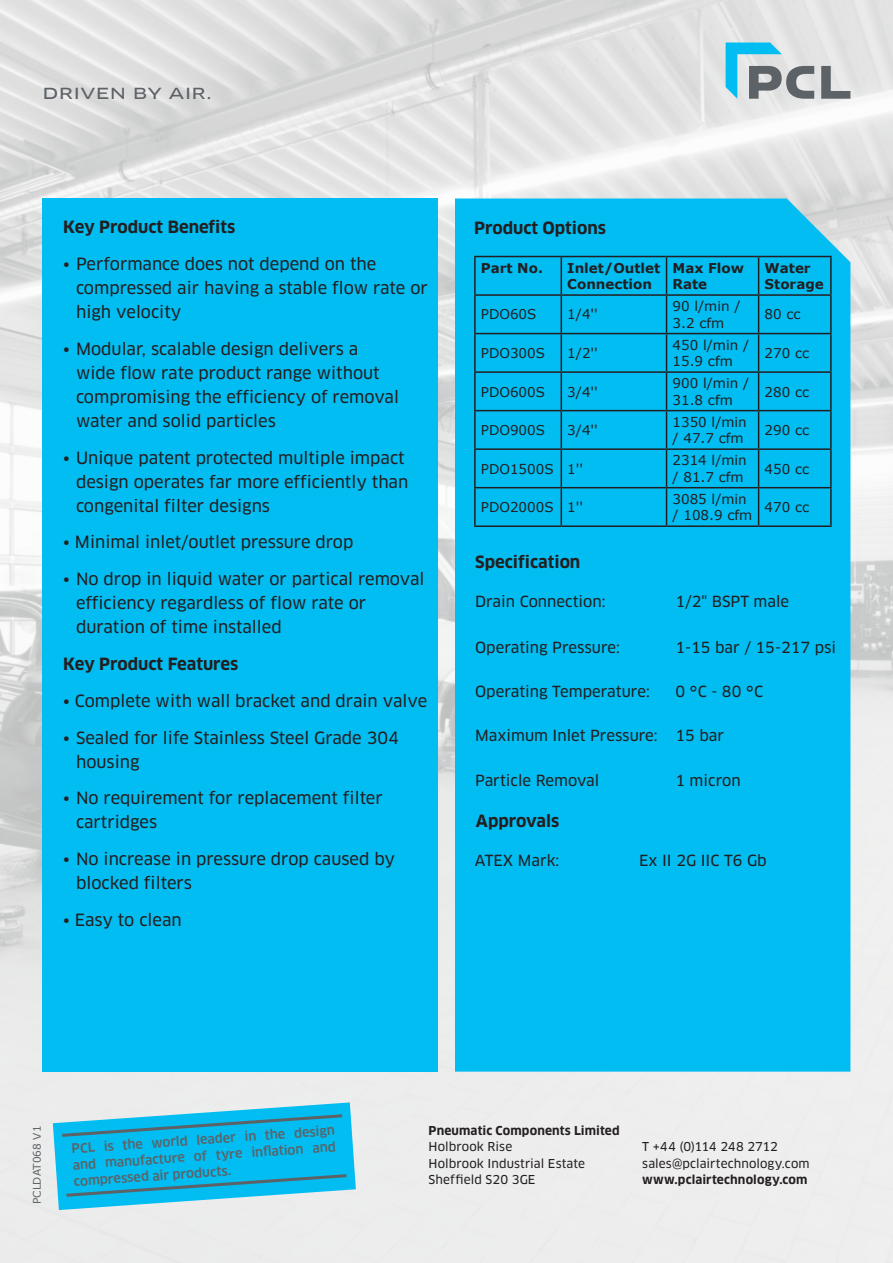
<style>
.page{position:relative;width:893px;height:1263px;background:#fff}
.page>*{position:absolute;margin:0;border:0;box-sizing:border-box;transform-origin:0 0}
.t1{font:16.5px/24px "Clan OT News";color:#231f20}
.t2{font:700 16.5px "Clan OT";color:#231f20}
.t3{font:15px "Clan OT News";color:#231f20}
.t4{font:15px "Clan OT Extd News";letter-spacing:.02em;color:#5d6266}
.t5{font:13.5px/16.2px "Verdana";color:#231f20}
.t6{font:700 13.5px/16.2px "Verdana";color:#231f20}
.t7{font:500 12.75px/16.5px "Clan OT";color:#5d6266;text-align:justify}
.t8{font:12px "Clan OT News";letter-spacing:.005em;color:#231f20}
.t9{font:700 12px "Clan OT";letter-spacing:.01em;color:#231f20}
.t10{font:12px "Clan OT News";letter-spacing:-.015em;color:#231f20}
.t11{font:10.5px "Verdana";color:#5d6266}
.s1{font-family:"Verdana"}
</style>
<div class="page">
<img style="left:0;top:0;width:893px;height:1263px">
<div style="left:455px;top:198px;width:395px;height:873px;background:#01bdf2"></div>
<div style="left:43px;top:198px;width:395px;height:873px;background:#01bdf2"></div>
<svg style="left:726px;top:43px;width:124px;height:56px;background:#a1bec7"></svg>
<hr style="left:561px;top:257px;width:1px;height:37px;background:#231f20">
<hr style="left:758px;top:257px;width:1px;height:37px;background:#231f20">
<hr style="left:830px;top:257px;width:2px;height:37px;background:#231f20">
<hr style="left:474px;top:294px;width:87px;height:2px;background:#231f20">
<hr style="left:561px;top:294px;width:105px;height:2px;background:#231f20">
<hr style="left:561px;top:296px;width:1px;height:37px;background:#231f20">
<hr style="left:666px;top:294px;width:93px;height:2px;background:#231f20">
<hr style="left:759px;top:294px;width:73px;height:2px;background:#231f20">
<hr style="left:758px;top:296px;width:1px;height:37px;background:#231f20">
<hr style="left:830px;top:296px;width:2px;height:37px;background:#231f20">
<hr style="left:561px;top:334px;width:1px;height:37px;background:#231f20">
<hr style="left:758px;top:334px;width:1px;height:37px;background:#231f20">
<hr style="left:830px;top:334px;width:2px;height:37px;background:#231f20">
<hr style="left:561px;top:373px;width:1px;height:37px;background:#231f20">
<hr style="left:758px;top:373px;width:1px;height:37px;background:#231f20">
<hr style="left:830px;top:373px;width:2px;height:37px;background:#231f20">
<hr style="left:561px;top:411px;width:1px;height:37px;background:#231f20">
<hr style="left:758px;top:411px;width:1px;height:37px;background:#231f20">
<hr style="left:830px;top:411px;width:2px;height:37px;background:#231f20">
<hr style="left:561px;top:450px;width:1px;height:37px;background:#231f20">
<hr style="left:758px;top:450px;width:1px;height:37px;background:#231f20">
<hr style="left:830px;top:450px;width:2px;height:37px;background:#231f20">
<hr style="left:561px;top:488px;width:1px;height:37px;background:#231f20">
<hr style="left:758px;top:488px;width:1px;height:37px;background:#231f20">
<hr style="left:830px;top:488px;width:2px;height:37px;background:#231f20">
<hr style="left:474px;top:256px;width:87px;height:1px;background:#231f20">
<hr style="left:474px;top:257px;width:2px;height:37px;background:#231f20">
<hr style="left:561px;top:256px;width:105px;height:1px;background:#231f20">
<hr style="left:666px;top:256px;width:93px;height:1px;background:#231f20">
<hr style="left:666px;top:257px;width:1px;height:37px;background:#231f20">
<hr style="left:759px;top:256px;width:73px;height:1px;background:#231f20">
<hr style="left:474px;top:296px;width:2px;height:37px;background:#231f20">
<hr style="left:666px;top:296px;width:1px;height:37px;background:#231f20">
<hr style="left:474px;top:333px;width:87px;height:1px;background:#231f20">
<hr style="left:474px;top:334px;width:2px;height:37px;background:#231f20">
<hr style="left:561px;top:333px;width:105px;height:1px;background:#231f20">
<hr style="left:666px;top:333px;width:93px;height:1px;background:#231f20">
<hr style="left:666px;top:334px;width:1px;height:37px;background:#231f20">
<hr style="left:759px;top:333px;width:73px;height:1px;background:#231f20">
<hr style="left:474px;top:371px;width:87px;height:2px;background:#231f20">
<hr style="left:474px;top:373px;width:2px;height:37px;background:#231f20">
<hr style="left:561px;top:371px;width:105px;height:2px;background:#231f20">
<hr style="left:666px;top:371px;width:93px;height:2px;background:#231f20">
<hr style="left:666px;top:373px;width:1px;height:37px;background:#231f20">
<hr style="left:759px;top:371px;width:73px;height:2px;background:#231f20">
<hr style="left:474px;top:410px;width:87px;height:1px;background:#231f20">
<hr style="left:474px;top:411px;width:2px;height:37px;background:#231f20">
<hr style="left:561px;top:410px;width:105px;height:1px;background:#231f20">
<hr style="left:666px;top:410px;width:93px;height:1px;background:#231f20">
<hr style="left:666px;top:411px;width:1px;height:37px;background:#231f20">
<hr style="left:759px;top:410px;width:73px;height:1px;background:#231f20">
<hr style="left:474px;top:448px;width:87px;height:2px;background:#231f20">
<hr style="left:474px;top:450px;width:2px;height:37px;background:#231f20">
<hr style="left:561px;top:448px;width:105px;height:2px;background:#231f20">
<hr style="left:666px;top:448px;width:93px;height:2px;background:#231f20">
<hr style="left:666px;top:450px;width:1px;height:37px;background:#231f20">
<hr style="left:759px;top:448px;width:73px;height:2px;background:#231f20">
<hr style="left:474px;top:487px;width:87px;height:1px;background:#231f20">
<hr style="left:474px;top:488px;width:2px;height:37px;background:#231f20">
<hr style="left:561px;top:487px;width:105px;height:1px;background:#231f20">
<hr style="left:666px;top:487px;width:93px;height:1px;background:#231f20">
<hr style="left:666px;top:488px;width:1px;height:37px;background:#231f20">
<hr style="left:759px;top:487px;width:73px;height:1px;background:#231f20">
<hr style="left:474px;top:525px;width:87px;height:2px;background:#231f20">
<hr style="left:561px;top:525px;width:105px;height:2px;background:#231f20">
<hr style="left:666px;top:525px;width:93px;height:2px;background:#231f20">
<hr style="left:759px;top:525px;width:73px;height:2px;background:#231f20">
<svg style="left:53px;top:1102px;width:303px;height:108px;background:#36c2e9"></svg>
<p class="t4" style="left:43px;top:84px;width:170px">DRIVEN BY AIR.</p>
<p class="t2" style="left:63px;top:218px;width:174px">Key Product Benefits</p>
<p class="t1" style="left:76px;top:252px;width:353px;text-indent:-13px">• Performance does not depend on the compressed air having a stable flow rate or high velocity</p>
<p class="t1" style="left:76px;top:337px;width:324px;text-indent:-13px">• Modular, scalable design delivers a wide flow rate product range without compromising the efficiency of removal water and solid particles</p>
<p class="t1" style="left:76px;top:446px;width:334px;text-indent:-13px">• Unique patent protected multiple impact design operates far more efficiently than congenital filter designs</p>
<p class="t1" style="left:63px;top:530px;width:292px">• Minimal inlet/outlet pressure drop</p>
<p class="t1" style="left:76px;top:567px;width:350px;text-indent:-13px">• No drop in liquid water or partical removal efficiency regardless of flow rate or duration of time installed</p>
<p class="t2" style="left:63px;top:654px;width:177px">Key Product Features</p>
<p class="t1" style="left:63px;top:689px;width:365px">• Complete with wall bracket and drain valve</p>
<p class="t1" style="left:76px;top:725px;width:324px;text-indent:-13px">• Sealed for life Stainless Steel Grade 304 housing</p>
<p class="t1" style="left:76px;top:786px;width:308px;text-indent:-13px">• No requirement for replacement filter cartridges</p>
<p class="t1" style="left:76px;top:847px;width:321px;text-indent:-13px">• No increase in pressure drop caused by blocked filters</p>
<p class="t1" style="left:63px;top:908px;width:120px">• Easy to clean</p>
<p class="t2" style="left:474px;top:218px;width:133px">Product Options</p>
<p class="t6" style="left:481px;top:260px;width:63px">Part No.</p>
<p class="t6" style="left:567px;top:260px;width:95px">Inlet/Outlet<br>Connection</p>
<p class="t6" style="left:672px;top:260px;width:73px">Max Flow<br>Rate</p>
<p class="t6" style="left:765px;top:260px;width:61px">Water<br>Storage</p>
<p class="t5" style="left:481px;top:306px;width:57px">PDO60S</p>
<p class="t5" style="left:567px;top:306px;width:32px">1/4''</p>
<p class="t5" style="left:672px;top:298px;width:70px">90 l/min /<br>3.2 cfm</p>
<p class="t5" style="left:765px;top:306px;width:37px">80 cc</p>
<p class="t5" style="left:481px;top:345px;width:66px">PDO300S</p>
<p class="t5" style="left:567px;top:345px;width:32px">1/2''</p>
<p class="t5" style="left:672px;top:337px;width:78px">450 l/min /<br>15.9 cfm</p>
<p class="t5" style="left:765px;top:345px;width:46px">270 cc</p>
<p class="t5" style="left:481px;top:383px;width:66px">PDO600S</p>
<p class="t5" style="left:567px;top:383px;width:32px">3/4''</p>
<p class="t5" style="left:672px;top:375px;width:78px">900 l/min /<br>31.8 cfm</p>
<p class="t5" style="left:765px;top:383px;width:46px">280 cc</p>
<p class="t5" style="left:481px;top:422px;width:66px">PDO900S</p>
<p class="t5" style="left:567px;top:422px;width:32px">3/4''</p>
<p class="t5" style="left:672px;top:414px;width:76px">1350 l/min / 47.7 cfm</p>
<p class="t5" style="left:765px;top:422px;width:46px">290 cc</p>
<p class="t5" style="left:481px;top:460px;width:74px">PDO1500S</p>
<p class="t5" style="left:567px;top:460px;width:17px">1''</p>
<p class="t5" style="left:672px;top:452px;width:76px">2314 l/min / 81.7 cfm</p>
<p class="t5" style="left:765px;top:460px;width:46px">450 cc</p>
<p class="t5" style="left:481px;top:499px;width:74px">PDO2000S</p>
<p class="t5" style="left:567px;top:499px;width:17px">1''</p>
<p class="t5" style="left:672px;top:491px;width:81px">3085 l/min / 108.9 cfm</p>
<p class="t5" style="left:765px;top:499px;width:46px">470 cc</p>
<p class="t2" style="left:475px;top:552px;width:107px">Specification</p>
<p class="t3" style="left:475px;top:593px;width:132px">Drain Connection:</p>
<p class="t3" style="left:675px;top:593px;width:115px">1/2" BSPT male</p>
<p class="t3" style="left:475px;top:638px;width:146px">Operating Pressure:</p>
<p class="t3" style="left:675px;top:638px;width:162px">1-15 bar / 15-217 psi</p>
<p class="t3" style="left:475px;top:683px;width:176px">Operating Temperature:</p>
<p class="t3" style="left:675px;top:683px;width:89px">0 <span class="s1">°</span>C - 80 <span class="s1">°</span>C</p>
<p class="t3" style="left:475px;top:727px;width:184px">Maximum Inlet Pressure:</p>
<p class="t3" style="left:675px;top:727px;width:50px">15 bar</p>
<p class="t3" style="left:475px;top:771px;width:126px">Particle Removal</p>
<p class="t3" style="left:675px;top:771px;width:67px">1 micron</p>
<p class="t2" style="left:476px;top:811px;width:85px">Approvals</p>
<p class="t3" style="left:475px;top:852px;width:86px">ATEX Mark:</p>
<p class="t3" style="left:639px;top:852px;width:129px">Ex II 2G IIC T6 Gb</p>
<p class="t11" style="left:30px;top:1204px;width:80px;rotate:-90deg">PCLDAT068 V1</p>
<p class="t7" style="left:71px;top:1140px;width:265px;rotate:-4deg">PCL is the world leader in the design and manufacture of tyre infl ation and compressed air products.</p>
<p class="t9" style="left:429px;top:1123px;width:193px">Pneumatic Components Limited</p>
<p class="t8" style="left:429px;top:1139px;width:85px">Holbrook Rise</p>
<p class="t8" style="left:429px;top:1156px;width:158px">Holbrook Industrial Estate</p>
<p class="t8" style="left:429px;top:1172px;width:108px">Sheffield S20 3GE</p>
<p class="t10" style="left:642px;top:1139px;width:137px">T +44 (0)114 248 2712</p>
<p class="t8" style="left:642px;top:1156px;width:169px">sales@pclairtechnology.com</p>
<p class="t9" style="left:642px;top:1173px;width:167px">www.pclairtechnology.com</p>
</div>
